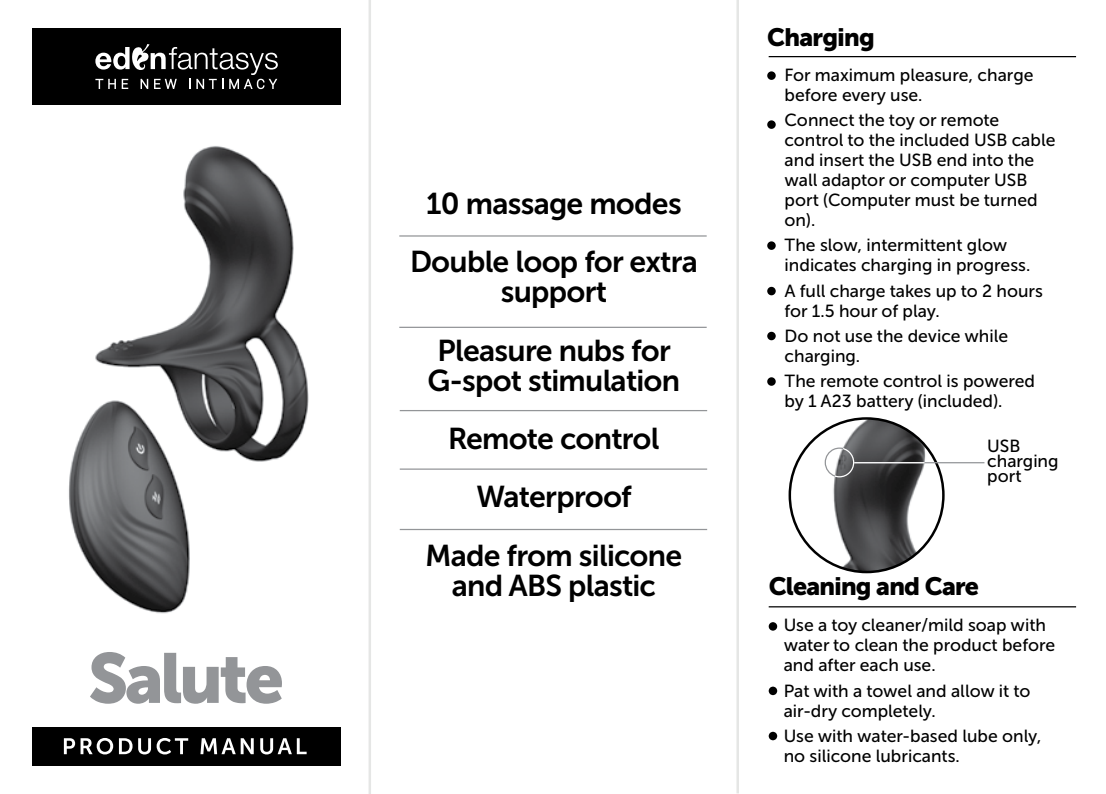
<style>
.page{position:relative;width:1106px;height:794px;background:#fff}
.page>*{position:absolute;margin:0;border:0;box-sizing:border-box;transform-origin:0 0}
.t1{font:70px "Museo Sans Cyrl 900";letter-spacing:-.05em;color:#939598}
.t2{font:30px/58.2px "Museo Sans Cyrl 700";letter-spacing:-.025em;color:#000;text-align:center}
.t3{font:25px "Museo Sans Cyrl 900";letter-spacing:-.03em;color:#000}
.t4{font:17.5px/20px "Museo Sans Cyrl 500";color:#000}
</style>
<div class="page">
<div style="left:32px;top:726px;width:309px;height:39px;background:#000"></div>
<svg style="left:64px;top:738px;width:242px;height:16px"></svg>
<div style="left:32px;top:28px;width:309px;height:77px;background:#000"></div>
<img style="left:69px;top:146px;width:240px;height:468px">
<svg style="left:95px;top:44px;width:183px;height:45px"></svg>
<hr style="left:399px;top:235px;width:307px;height:2px;background:#939598">
<hr style="left:399px;top:327px;width:307px;height:1px;background:#939598">
<hr style="left:400px;top:410px;width:307px;height:1px;background:#939598">
<hr style="left:400px;top:468px;width:307px;height:2px;background:#939598">
<hr style="left:400px;top:529px;width:307px;height:1px;background:#939598">
<hr style="left:368px;top:0;width:3px;height:794px;background:#e5e6e5">
<hr style="left:736px;top:0;width:3px;height:793px;background:#e5e6e5">
<div style="left:767px;top:120px;width:8px;height:9px;background:#000;border-radius:50%"></div>
<div style="left:767px;top:241px;width:8px;height:9px;background:#000;border-radius:50%"></div>
<div style="left:767px;top:71px;width:8px;height:9px;background:#000;border-radius:50%"></div>
<div style="left:767px;top:287px;width:8px;height:8px;background:#000;border-radius:50%"></div>
<div style="left:767px;top:332px;width:8px;height:8px;background:#000;border-radius:50%"></div>
<div style="left:767px;top:377px;width:8px;height:9px;background:#000;border-radius:50%"></div>
<hr style="left:768px;top:56px;width:308px;height:1px;background:#000">
<img style="left:789px;top:418px;width:154px;height:154px;border-radius:77px">
<hr style="left:854px;top:462px;width:130px;height:1px;background:#939598">
<svg style="left:824px;top:447px;width:31px;height:31px"></svg>
<hr style="left:854px;top:462px;width:70px;height:1px;background:#fff">
<hr style="left:768px;top:606px;width:308px;height:1px;background:#000">
<div style="left:768px;top:686px;width:9px;height:9px;background:#000;border-radius:50%"></div>
<div style="left:768px;top:732px;width:9px;height:8px;background:#000;border-radius:50%"></div>
<div style="left:768px;top:622px;width:9px;height:8px;background:#000;border-radius:50%"></div>
<h1 class="t1" style="left:88px;top:638px;width:198px">Salute</h1>
<h2 class="t2" style="left:410px;top:174px;width:289px">10 massage modes<br>Double loop for extra</h2>
<h2 class="t2" style="left:437px;top:263px;width:235px">support<br>Pleasure nubs for</h2>
<h2 class="t2" style="left:425px;top:351px;width:258px">G-spot stimulation<br>Remote control<br>Waterproof<br>Made from silicone</h2>
<h2 class="t2" style="left:452px;top:556px;width:206px">and ABS plastic</h2>
<h3 class="t3" style="left:767px;top:23px;width:109px">Charging</h3>
<p class="t4" style="left:784px;top:65px;width:250px">For maximum pleasure, charge before every use.</p>
<p class="t4" style="left:784px;top:110px;width:272px">Connect the toy or remote control to the included USB cable and insert the USB end into the wall adaptor or computer USB port (Computer must be turned on).</p>
<p class="t4" style="left:784px;top:235px;width:247px">The slow, intermittent glow indicates charging in progress.</p>
<p class="t4" style="left:784px;top:281px;width:260px">A full charge takes up to 2 hours for 1.5 hour of play.</p>
<p class="t4" style="left:784px;top:326px;width:225px">Do not use the device while charging.</p>
<p class="t4" style="left:784px;top:371px;width:252px">The remote control is powered by 1 A23 battery (included).</p>
<p class="t4" style="left:987px;top:439px;width:73px;line-height:15px">USB charging port</p>
<h3 class="t3" style="left:768px;top:572px;width:212px">Cleaning and Care</h3>
<p class="t4" style="left:783px;top:615px;width:273px">Use a toy cleaner/mild soap with water to clean the product before and after each use.</p>
<p class="t4" style="left:783px;top:681px;width:248px">Pat with a towel and allow it to air-dry completely.</p>
<p class="t4" style="left:783px;top:726px;width:259px">Use with water-based lube only, no silicone lubricants.</p>
</div>
